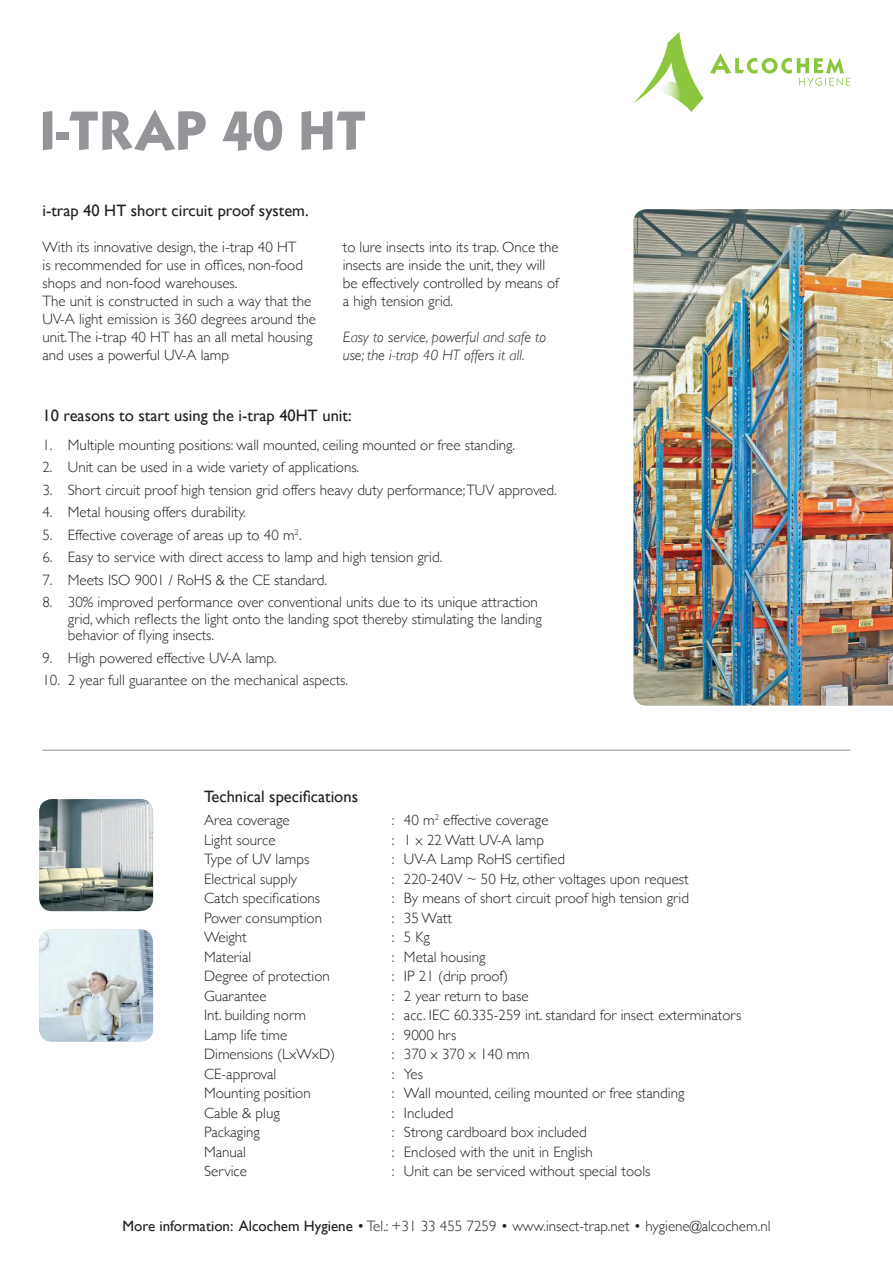
<style>
.page{position:relative;width:893px;height:1263px;background:#fff}
.page>*{position:absolute;margin:0;border:0;box-sizing:border-box;transform-origin:0 0}
.t1{font:57px "Kabel Md ITCTT Bold";color:#939598}
.t2{font:16.5px "Gill Sans";color:#231f20}
.t3{font:300 15px/18px "Gill Sans";color:#231f20}
.t4{font:italic 300 15px "Gill Sans";color:#231f20}
.s1{font-weight:400}
</style>
<div class="page">
<img style="left:634px;top:209px;width:259px;height:496px">
<img style="left:39px;top:929px;width:114px;height:112px">
<img style="left:39px;top:799px;width:114px;height:112px">
<svg style="left:634px;top:32px;width:70px;height:80px"></svg>
<svg style="left:710px;top:53px;width:141px;height:33px"></svg>
<hr style="left:42px;top:750px;width:809px;height:1px;background:#939598">
<p class="t1" style="left:39px;top:95px;width:328px">I-TRAP 40 HT</p>
<p class="t2" style="left:43px;top:201px;width:268px">i-trap 40 HT short circuit proof system.</p>
<p class="t3" style="left:43px;top:237px;width:262px">With its innovative design, the i-trap 40 HT is recommended for use in offices, non-food shops and non-food warehouses.</p>
<p class="t3" style="left:43px;top:291px;width:275px">The unit is constructed in such a way that the UV-A light emission is 360 degrees around the unit.The i-trap 40 HT has an all metal housing and uses a powerful UV-A lamp</p>
<p class="t3" style="left:343px;top:237px;width:217px">to lure insects into its trap. Once the</p>
<p class="t3" style="left:343px;top:255px;width:204px">insects are inside the unit, they will</p>
<p class="t3" style="left:343px;top:273px;width:217px">be effectively controlled by means of</p>
<p class="t3" style="left:343px;top:291px;width:112px">a high tension grid.</p>
<p class="t4" style="left:343px;top:329px;width:205px">Easy to service, powerful and safe to</p>
<p class="t4" style="left:343px;top:347px;width:183px">use; the i-trap 40 HT offers it all.</p>
<p class="t2" style="left:42px;top:406px;width:311px">10 reasons to start using the i-trap 40HT unit:</p>
<p class="t3" style="left:42px;top:435px;width:474px">1. Multiple mounting positions: wall mounted, ceiling mounted or free standing.</p>
<p class="t3" style="left:42px;top:458px;width:318px">2. Unit can be used in a wide variety of applications.</p>
<p class="t3" style="left:42px;top:480px;width:516px">3. Short circuit proof high tension grid offers heavy duty performance;TUV approved.</p>
<p class="t3" style="left:42px;top:503px;width:205px">4. Metal housing offers durability.</p>
<p class="t3" style="left:42px;top:525px;width:261px">5. Effective coverage of areas up to 40 m<sup>2</sup>.</p>
<p class="t3" style="left:42px;top:548px;width:401px">6. Easy to service with direct access to lamp and high tension grid.</p>
<p class="t3" style="left:42px;top:570px;width:286px">7. Meets ISO 9001 / RoHS &amp; the CE standard.</p>
<p class="t3" style="left:42px;top:593px;width:497px">8. 30% improved performance over conventional units due to its unique attraction</p>
<p class="t3" style="left:68px;top:609px;width:475px">grid, which reflects the light onto the landing spot thereby stimulating the landing</p>
<p class="t3" style="left:68px;top:626px;width:148px">behavior of flying insects.</p>
<p class="t3" style="left:42px;top:648px;width:236px">9. High powered effective UV-A lamp.</p>
<p class="t3" style="left:42px;top:671px;width:307px">10. 2 year full guarantee on the mechanical aspects.</p>
<p class="t2" style="left:204px;top:787px;width:155px">Technical specifications</p>
<p class="t3" style="left:204px;top:811px;width:87px">Area coverage</p>
<p class="t3" style="left:204px;top:830px;width:73px">Light source</p>
<p class="t3" style="left:204px;top:850px;width:107px">Type of UV lamps</p>
<p class="t3" style="left:204px;top:869px;width:94px">Electrical supply</p>
<p class="t3" style="left:204px;top:889px;width:118px">Catch specifications</p>
<p class="t3" style="left:204px;top:908px;width:119px">Power consumption</p>
<p class="t3" style="left:204px;top:928px;width:44px">Weight</p>
<p class="t3" style="left:204px;top:947px;width:49px">Material</p>
<p class="t3" style="left:204px;top:967px;width:127px">Degree of protection</p>
<p class="t3" style="left:204px;top:986px;width:64px">Guarantee</p>
<p class="t3" style="left:204px;top:1006px;width:103px">Int. building norm</p>
<p class="t3" style="left:204px;top:1025px;width:85px">Lamp life time</p>
<p class="t3" style="left:204px;top:1045px;width:133px">Dimensions (LxWxD)</p>
<p class="t3" style="left:204px;top:1064px;width:74px">CE-approval</p>
<p class="t3" style="left:204px;top:1084px;width:108px">Mounting position</p>
<p class="t3" style="left:204px;top:1103px;width:77px">Cable &amp; plug</p>
<p class="t3" style="left:204px;top:1123px;width:57px">Packaging</p>
<p class="t3" style="left:204px;top:1142px;width:43px">Manual</p>
<p class="t3" style="left:204px;top:1162px;width:44px">Service</p>
<p class="t3" style="left:392px;top:811px;width:4px">:</p>
<p class="t3" style="left:392px;top:830px;width:4px">:</p>
<p class="t3" style="left:392px;top:850px;width:4px">:</p>
<p class="t3" style="left:392px;top:869px;width:4px">:</p>
<p class="t3" style="left:392px;top:889px;width:4px">:</p>
<p class="t3" style="left:392px;top:908px;width:4px">:</p>
<p class="t3" style="left:392px;top:928px;width:4px">:</p>
<p class="t3" style="left:392px;top:947px;width:4px">:</p>
<p class="t3" style="left:392px;top:967px;width:4px">:</p>
<p class="t3" style="left:392px;top:986px;width:4px">:</p>
<p class="t3" style="left:392px;top:1006px;width:4px">:</p>
<p class="t3" style="left:392px;top:1025px;width:4px">:</p>
<p class="t3" style="left:392px;top:1045px;width:4px">:</p>
<p class="t3" style="left:392px;top:1064px;width:4px">:</p>
<p class="t3" style="left:392px;top:1084px;width:4px">:</p>
<p class="t3" style="left:392px;top:1103px;width:4px">:</p>
<p class="t3" style="left:392px;top:1123px;width:4px">:</p>
<p class="t3" style="left:392px;top:1142px;width:4px">:</p>
<p class="t3" style="left:392px;top:1162px;width:4px">:</p>
<p class="t3" style="left:404px;top:811px;width:146px">40 m<sup>2</sup> effective coverage</p>
<p class="t3" style="left:404px;top:830px;width:142px">1 x 22 Watt UV-A lamp</p>
<p class="t3" style="left:404px;top:850px;width:163px">UV-A Lamp RoHS certified</p>
<p class="t3" style="left:404px;top:869px;width:286px">220-240V ~ 50 Hz, other voltages upon request</p>
<p class="t3" style="left:404px;top:889px;width:286px">By means of short circuit proof high tension grid</p>
<p class="t3" style="left:404px;top:908px;width:49px">35 Watt</p>
<p class="t3" style="left:404px;top:928px;width:28px">5 Kg</p>
<p class="t3" style="left:404px;top:947px;width:83px">Metal housing</p>
<p class="t3" style="left:404px;top:967px;width:106px">IP 21 (drip proof)</p>
<p class="t3" style="left:404px;top:986px;width:126px">2 year return to base</p>
<p class="t3" style="left:404px;top:1006px;width:339px">acc. IEC 60.335-259 int. standard for insect exterminators</p>
<p class="t3" style="left:404px;top:1025px;width:54px">9000 hrs</p>
<p class="t3" style="left:404px;top:1045px;width:127px">370 x 370 x 140 mm</p>
<p class="t3" style="left:404px;top:1064px;width:21px">Yes</p>
<p class="t3" style="left:404px;top:1084px;width:282px">Wall mounted, ceiling mounted or free standing</p>
<p class="t3" style="left:404px;top:1103px;width:51px">Included</p>
<p class="t3" style="left:404px;top:1123px;width:184px">Strong cardboard box included</p>
<p class="t3" style="left:404px;top:1142px;width:190px">Enclosed with the unit in English</p>
<p class="t3" style="left:404px;top:1162px;width:248px">Unit can be serviced without special tools</p>
<p class="t3" style="left:122px;top:1216px;width:649px"><span class="s1">More information: Alcochem Hygiene</span> • Tel.: +31 33 455 7259 • www.insect-trap.net • hygiene@alcochem.nl</p>
</div>
